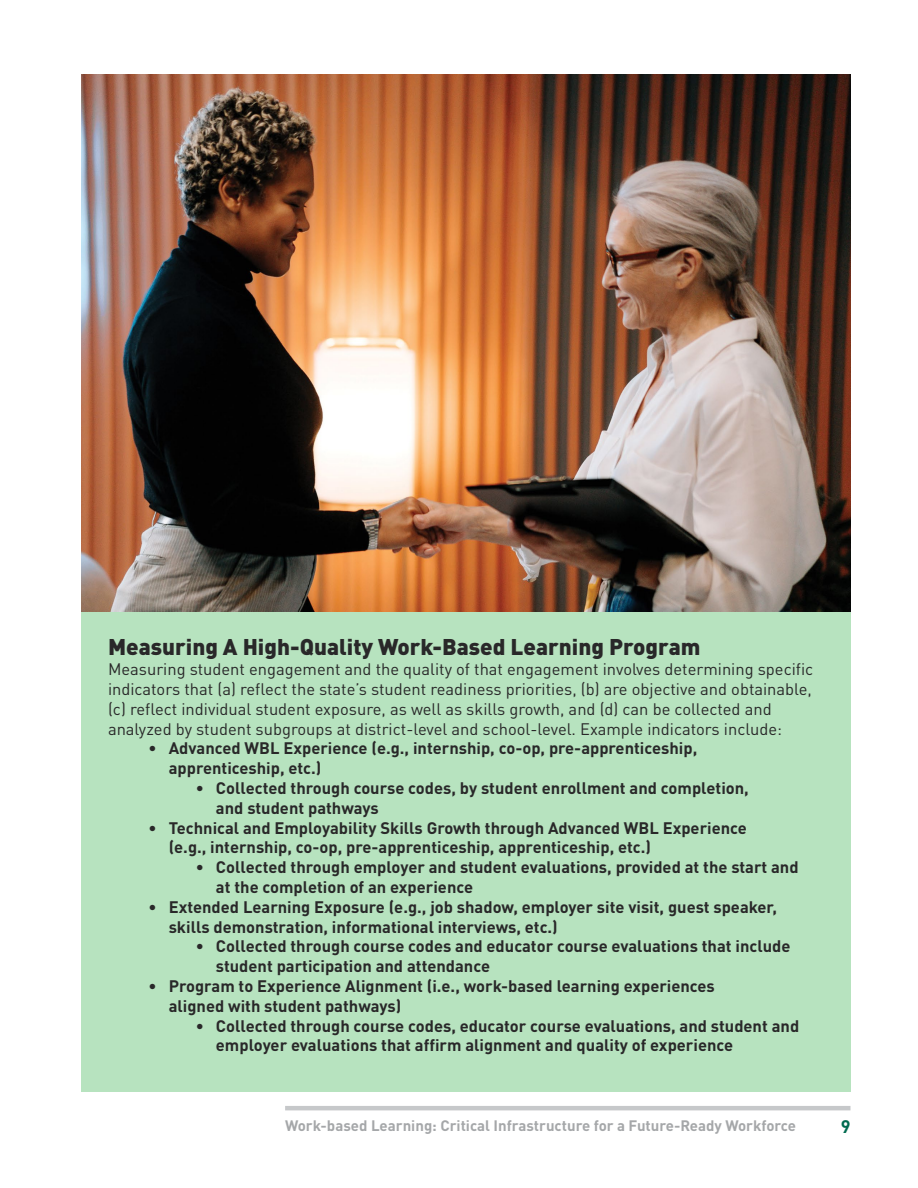
<style>
.page{position:relative;width:918px;height:1188px;background:#fff}
.page>*{position:absolute;margin:0;border:0;box-sizing:border-box;transform-origin:0 0}
.t1{font:900 22.5px "DINOT";color:#292829}
.t2{font:700 18px "DINOT";color:#016b50}
.t3{font:700 16.5px/19.8px "DINOT";color:#292829}
.t4{font:16.5px/19.8px "DINOT";color:#292829}
.t5{font:700 15px "DINOT";color:#a5a7a9}
</style>
<div class="page">
<hr style="left:285px;top:1106px;width:565px;height:4px;background:#c6c8ca">
<div style="left:81px;top:594px;width:769px;height:497px;background:#b7e3bf"></div>
<img style="left:81px;top:74px;width:769px;height:537px">
<h1 class="t1" style="left:108px;top:632px;width:594px">Measuring A High-Quality Work-Based Learning Program</h1>
<p class="t4" style="left:108px;top:659px;width:707px">Measuring student engagement and the quality of that engagement involves determining specific indicators that (a) reflect the state’s student readiness priorities, (b) are objective and obtainable, (c) reflect individual student exposure, as well as skills growth, and (d) can be collected and analyzed by student subgroups at district-level and school-level. Example indicators include:</p>
<p class="t3" style="left:169px;top:738px;width:530px;text-indent:-20px">• Advanced WBL Experience (e.g., internship, co-op, pre-apprenticeship, apprenticeship, etc.)</p>
<p class="t3" style="left:216px;top:778px;width:534px;text-indent:-20px">• Collected through course codes, by student enrollment and completion, and student pathways</p>
<p class="t3" style="left:169px;top:817px;width:580px;text-indent:-20px">• Technical and Employability Skills Growth through Advanced WBL Experience (e.g., internship, co-op, pre-apprenticeship, apprenticeship, etc.)</p>
<p class="t3" style="left:216px;top:857px;width:584px;text-indent:-20px">• Collected through employer and student evaluations, provided at the start and at the completion of an experience</p>
<p class="t3" style="left:169px;top:897px;width:610px;text-indent:-20px">• Extended Learning Exposure (e.g., job shadow, employer site visit, guest speaker, skills demonstration, informational interviews, etc.)</p>
<p class="t3" style="left:216px;top:936px;width:576px;text-indent:-20px">• Collected through course codes and educator course evaluations that include student participation and attendance</p>
<p class="t3" style="left:169px;top:976px;width:548px;text-indent:-20px">• Program to Experience Alignment (i.e., work-based learning experiences aligned with student pathways)</p>
<p class="t3" style="left:216px;top:1015px;width:585px;text-indent:-20px">• Collected through course codes, educator course evaluations, and student and employer evaluations that affirm alignment and quality of experience</p>
<p class="t5" style="left:285px;top:1115px;width:512px">Work-based Learning: Critical Infrastructure for a Future-Ready Workforce</p>
<p class="t2" style="left:841px;top:1115px;width:11px">9</p>
</div>
